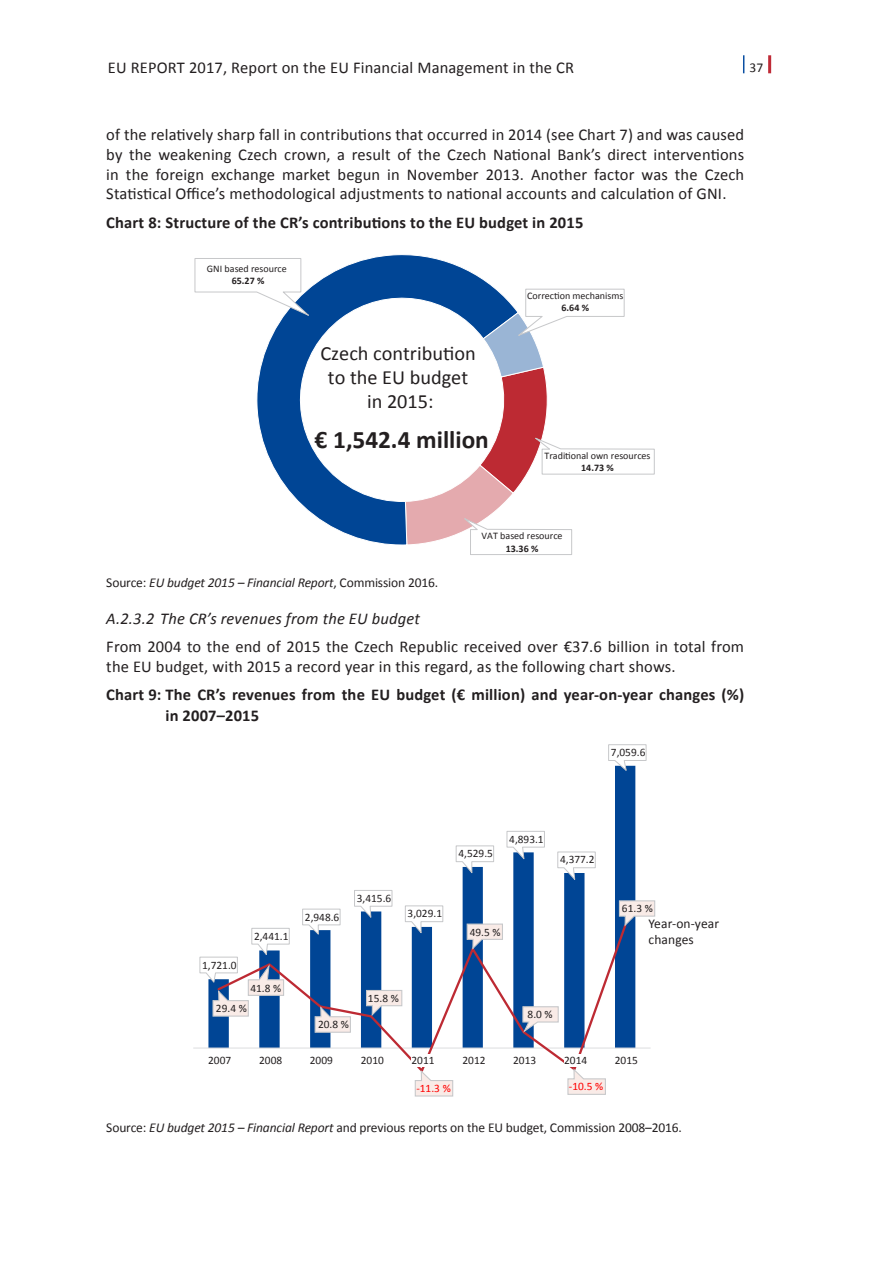
<style>
.page{position:relative;width:893px;height:1263px;background:#fff}
.page>*{position:absolute;margin:0;border:0;box-sizing:border-box;transform-origin:0 0}
.t1{font:700 25.35px "Calibri";color:#231f20}
.t2{font:20.1px/24.2px "Calibri";color:#231f20;text-align:center}
.Normální_EUr{font:16.5px/19.8px "Calibri";letter-spacing:.01em;color:#231f20;text-align:justify}
.Normální_EUr_BOLD{font:700 16.5px/21px "Calibri";letter-spacing:.01em;color:#231f20}
.nadpis_4{font:italic 16.5px "Calibri";letter-spacing:.01em;color:#231f20}
.Zdroj_s_mezerou{font:13.5px "Calibri";letter-spacing:-.01em;color:#231f20}
.Zdroj_s_mezerou-2{font:italic 13.5px "Calibri";letter-spacing:-.01em;color:#231f20}
.Normální_EUr-2{font:13.5px/16.2px "Calibri";letter-spacing:.01em;color:#231f20}
.t3{font:11.4px "Calibri";color:#231f20}
.t4{font:11.4px "Calibri";color:#f00}
.t5{font:10.05px/12px "Calibri";color:#231f20;text-align:center}
.s1{font-weight:700}
.s2{font-style:normal}
.s3{font-style:italic}
</style>
<div class="page">
<hr style="left:768px;top:55px;width:3px;height:18px;background:#bf2b37">
<svg style="left:743px;top:55px;width:1px;height:18px"></svg>
<svg style="left:256px;top:254px;width:240px;height:291px"></svg>
<svg style="left:404px;top:289px;width:251px;height:266px"></svg>
<svg style="left:194px;top:258px;width:118px;height:59px"></svg>
<svg style="left:208px;top:772px;width:427px;height:276px"></svg>
<hr style="left:193px;top:1048px;width:458px;height:1px;background:#dcdddf">
<svg style="left:216px;top:922px;width:412px;height:147px"></svg>
<svg style="left:302px;top:908px;width:39px;height:28px"></svg>
<svg style="left:354px;top:890px;width:39px;height:29px"></svg>
<svg style="left:405px;top:905px;width:39px;height:30px"></svg>
<svg style="left:455px;top:845px;width:39px;height:30px"></svg>
<svg style="left:506px;top:830px;width:39px;height:31px"></svg>
<svg style="left:557px;top:851px;width:39px;height:31px"></svg>
<svg style="left:608px;top:744px;width:39px;height:28px"></svg>
<div style="left:208px;top:1054px;width:21px;height:13px;background:#fff"></div>
<div style="left:259px;top:1054px;width:21px;height:13px;background:#fff"></div>
<div style="left:310px;top:1054px;width:21px;height:13px;background:#fff"></div>
<div style="left:361px;top:1054px;width:20px;height:13px;background:#fff"></div>
<div style="left:411px;top:1054px;width:21px;height:13px;background:#fff"></div>
<div style="left:462px;top:1054px;width:21px;height:13px;background:#fff"></div>
<div style="left:513px;top:1054px;width:21px;height:13px;background:#fff"></div>
<div style="left:564px;top:1054px;width:21px;height:13px;background:#fff"></div>
<div style="left:615px;top:1054px;width:21px;height:13px;background:#fff"></div>
<svg style="left:414px;top:1069px;width:40px;height:28px"></svg>
<svg style="left:567px;top:1067px;width:39px;height:28px"></svg>
<svg style="left:199px;top:927px;width:91px;height:90px"></svg>
<svg style="left:314px;top:1005px;width:37px;height:28px"></svg>
<svg style="left:365px;top:989px;width:38px;height:28px"></svg>
<svg style="left:466px;top:923px;width:38px;height:28px"></svg>
<svg style="left:522px;top:1006px;width:37px;height:28px"></svg>
<svg style="left:618px;top:900px;width:38px;height:28px"></svg>
<p class="Normální_EUr" style="left:108px;top:57px;width:468px">EU REPORT 2017, Report on the EU Financial Management in the CR</p>
<p class="Zdroj_s_mezerou" style="left:749px;top:59px;width:15px">37</p>
<p class="Normální_EUr" style="left:106px;top:125px;width:639px">of the relatively sharp fall in contributions that occurred in 2014 (see Chart 7) and was caused by the weakening Czech crown, a result of the Czech National Bank’s direct interventions in the foreign exchange market begun in November 2013. Another factor was the Czech Statistical Office’s methodological adjustments to national accounts and calculation of GNI.</p>
<p class="Normální_EUr_BOLD" style="left:106px;top:212px;width:479px">Chart 8: Structure of the CR’s contributions to the EU budget in 2015</p>
<p class="t5" style="left:207px;top:263px;width:81px">GNI based resource<br><span class="s1">65.27 %</span></p>
<p class="t2" style="left:320px;top:341px;width:157px">Czech contribution to the EU budget in 2015:</p>
<p class="t1" style="left:315px;top:423px;width:176px">€ 1,542.4 million</p>
<p class="t5" style="left:527px;top:290px;width:98px">Correction mechanisms<br><span class="s1">6.64 %</span></p>
<p class="t5" style="left:544px;top:449px;width:107px">Traditional own resources<br><span class="s1">14.73 %</span></p>
<p class="t5" style="left:482px;top:530px;width:82px">VAT based resource<br><span class="s1">13.36 %</span></p>
<p class="Zdroj_s_mezerou-2" style="left:106px;top:573px;width:333px"><span class="s2">Source:</span> EU budget 2015 – Financial Report<span class="s2">, Commission 2016.</span></p>
<p class="nadpis_4" style="left:106px;top:607px;width:315px">A.2.3.2 The CR’s revenues from the EU budget</p>
<p class="Normální_EUr" style="left:106px;top:637px;width:639px">From 2004 to the end of 2015 the Czech Republic received over €37.6 billion in total from the EU budget, with 2015 a record year in this regard, as the following chart shows.</p>
<p class="Normální_EUr_BOLD" style="left:165px;top:684px;width:580px;text-indent:-59px">Chart 9: The CR’s revenues from the EU budget (€ million) and year-on-year changes (%) in 2007–2015</p>
<p class="t3" style="left:611px;top:745px;width:36px">7,059.6</p>
<p class="t3" style="left:202px;top:957px;width:36px">1,721.0</p>
<p class="t3" style="left:254px;top:929px;width:36px">2,441.1</p>
<p class="t3" style="left:250px;top:980px;width:32px">41.8 %</p>
<p class="t3" style="left:216px;top:1001px;width:32px">29.4 %</p>
<p class="t3" style="left:305px;top:909px;width:36px">2,948.6</p>
<p class="t3" style="left:357px;top:891px;width:36px">3,415.6</p>
<p class="t3" style="left:458px;top:846px;width:36px">4,529.5</p>
<p class="t3" style="left:509px;top:832px;width:36px">4,893.1</p>
<p class="t3" style="left:560px;top:852px;width:36px">4,377.2</p>
<p class="t3" style="left:408px;top:906px;width:36px">3,029.1</p>
<p class="t3" style="left:470px;top:924px;width:32px">49.5 %</p>
<p class="t3" style="left:318px;top:1017px;width:32px">20.8 %</p>
<p class="t3" style="left:368px;top:991px;width:32px">15.8 %</p>
<p class="t3" style="left:528px;top:1007px;width:27px">8.0 %</p>
<p class="t3" style="left:622px;top:901px;width:32px">61.3 %</p>
<p class="Normální_EUr-2" style="left:648px;top:915px;width:72px">Year-on-year changes</p>
<p class="t3" style="left:208px;top:1053px;width:25px">2007</p>
<p class="t3" style="left:259px;top:1053px;width:25px">2008</p>
<p class="t3" style="left:310px;top:1053px;width:25px">2009</p>
<p class="t3" style="left:361px;top:1053px;width:25px">2010</p>
<p class="t3" style="left:412px;top:1053px;width:25px">2011</p>
<p class="t3" style="left:462px;top:1053px;width:25px">2012</p>
<p class="t3" style="left:513px;top:1053px;width:25px">2013</p>
<p class="t3" style="left:564px;top:1053px;width:25px">2014</p>
<p class="t3" style="left:615px;top:1053px;width:25px">2015</p>
<p class="t4" style="left:416px;top:1081px;width:36px">-11.3 %</p>
<p class="t4" style="left:569px;top:1079px;width:36px">-10.5 %</p>
<p class="Zdroj_s_mezerou" style="left:106px;top:1118px;width:577px">Source: <span class="s3">EU budget 2015 – Financial Report</span> and previous reports on the EU budget, Commission 2008–2016.</p>
</div>
